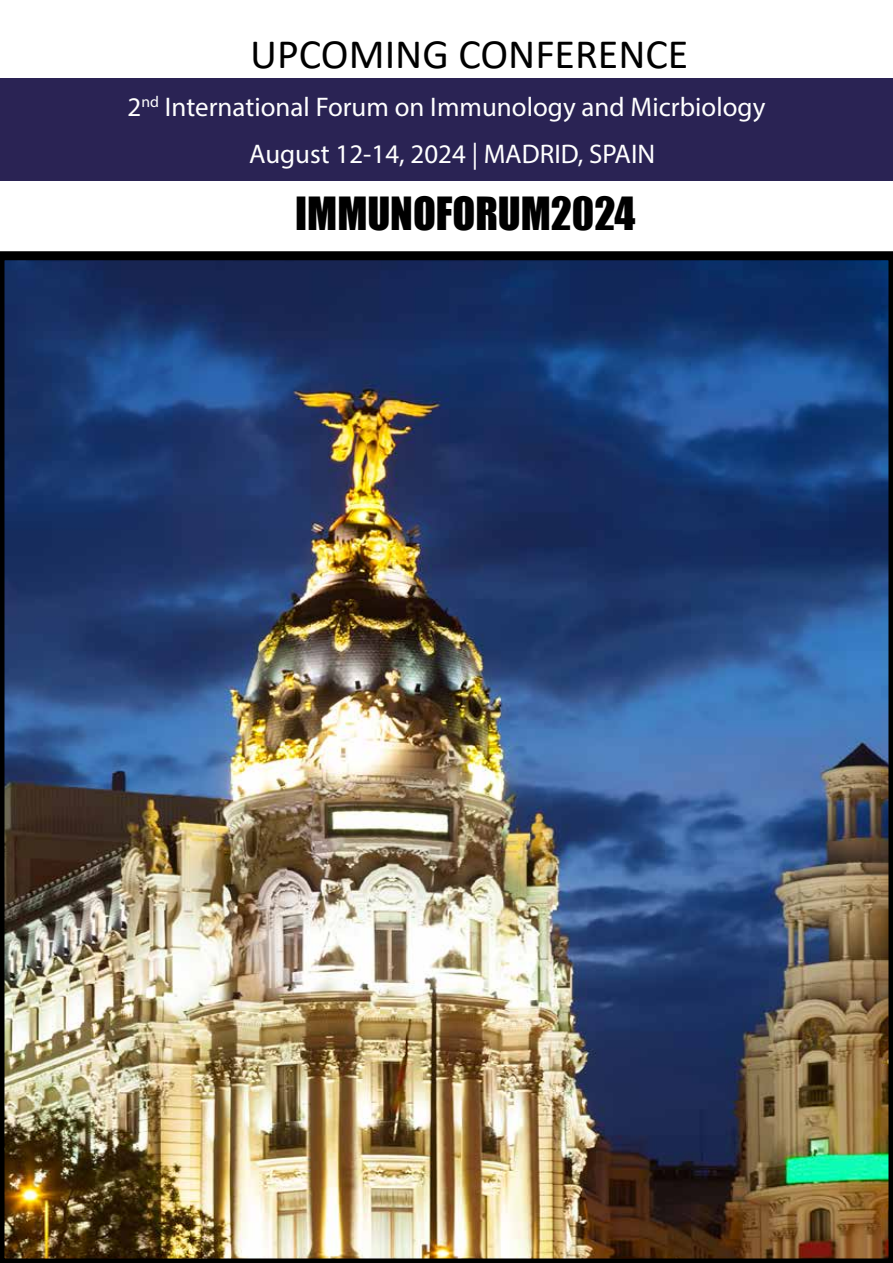
<style>
.page{position:relative;width:893px;height:1263px;background:#fff}
.page>*{position:absolute;margin:0;border:0;box-sizing:border-box;transform-origin:0 0}
.t1{font:42px "Calibri";color:#000}
.t2{font:42px "Impact";color:#000}
.t3{font:27px/47.4px "Myriad Variable Concept";color:#fff;text-align:center}
</style>
<div class="page">
<img style="left:0;top:251px;width:893px;height:1012px">
<div style="left:0;top:78px;width:893px;height:102px;background:#2a2354"></div>
<h1 class="t1" style="left:250px;top:24px;width:440px">UPCOMING CONFERENCE</h1>
<p class="t3" style="left:128px;top:83px;width:639px">2<sup>nd</sup> International Forum on Immunology and Micrbiology<br>August 12-14, 2024 | MADRID, SPAIN</p>
<h1 class="t2" style="left:295px;top:181px;width:342px">IMMUNOFORUM2024</h1>
</div>
